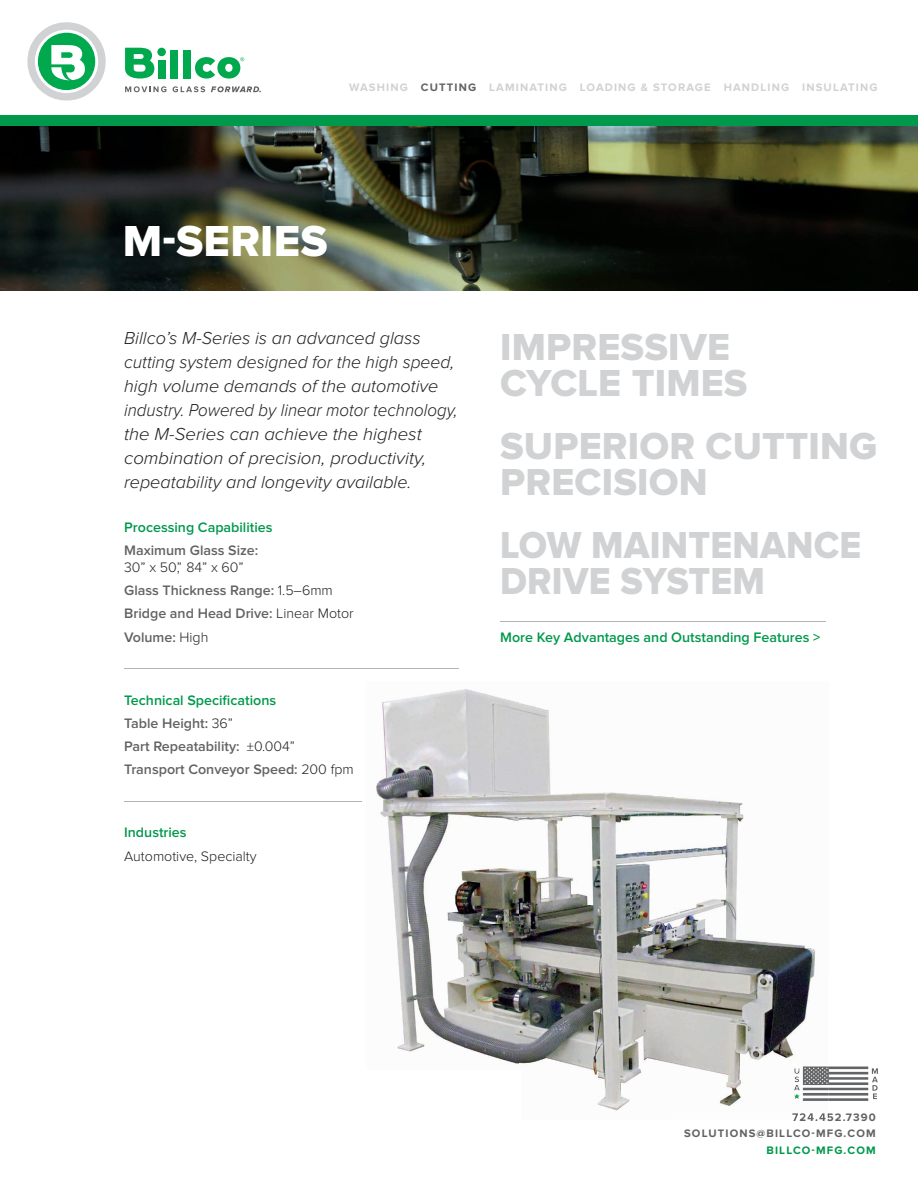
<style>
.page{position:relative;width:918px;height:1188px;background:#fff}
.page>*{position:absolute;margin:0;border:0;box-sizing:border-box;transform-origin:0 0}
.t1{font:45px "Proxima Nova Extrabld";letter-spacing:.005em;color:#fff}
.t2{font:39px/36px "Proxima Nova Extrabld";letter-spacing:.005em;color:#d1d2d4}
.t3{font:39px/36px "Proxima Nova Extrabld";letter-spacing:.005em;color:#d1d2d4;scale:.95 1}
.t4{font:italic 300 18px/24px "Proxima Nova";color:#231f20}
.t5{font:600 14.25px/23.2px "Proxima Nova";color:#636366}
.t6{font:600 14.25px "Proxima Nova";color:#00994c}
.t7{font:300 14.25px "Proxima Nova";color:#231f20}
.t8{font:700 11.25px "Proxima Nova";letter-spacing:.1em;color:#d1d2d4}
.t9{font:700 11.25px/16.5px "Proxima Nova";letter-spacing:.1em;color:#636366;text-align:right}
.t10{font:700 11.25px "Proxima Nova";letter-spacing:.1em;color:#00994c}
.s1{color:#636366}
.s2{font-weight:300;color:#231f20}
.s3{color:#00994c}
</style>
<div class="page">
<svg style="left:125px;top:48px;width:29px;height:31px"></svg>
<svg style="left:27px;top:22px;width:79px;height:79px"></svg>
<svg style="left:125px;top:86px;width:41px;height:6px"></svg>
<svg style="left:173px;top:86px;width:32px;height:6px"></svg>
<svg style="left:211px;top:86px;width:50px;height:6px"></svg>
<div style="left:183px;top:50px;width:8px;height:29px;background:#00a94d"></div>
<svg style="left:195px;top:57px;width:49px;height:22px"></svg>
<div style="left:171px;top:50px;width:7px;height:29px;background:#00a94d"></div>
<div style="left:157px;top:48px;width:9px;height:8px;background:#00a94d;border-radius:50%"></div>
<div style="left:158px;top:60px;width:7px;height:19px;background:#00a94d"></div>
<svg style="left:828px;top:1067px;width:50px;height:34px"></svg>
<img style="left:0;top:126px;width:918px;height:165px">
<hr style="left:124px;top:668px;width:335px;height:1px;background:#b2b3b7">
<hr style="left:124px;top:801px;width:335px;height:1px;background:#b2b3b7">
<hr style="left:500px;top:621px;width:326px;height:1px;background:#b2b3b7">
<div style="left:0;top:116px;width:918px;height:10px;background:#00994c"></div>
<div style="left:362px;top:675px;width:209px;height:149px;background:#fff"></div>
<img style="left:376px;top:689px;width:452px;height:422px">
<img style="left:803px;top:1067px;width:25px;height:18px">
<img style="left:792px;top:1113px;width:36px;height:6px">
<img style="left:520px;top:689px;width:51px;height:135px">
<img style="left:794px;top:1068px;width:6px;height:31px">
<p class="t8" style="left:349px;top:81px;width:530px">WASHING <span class="s1">CUTTING</span> LAMINATING LOADING &amp; STORAGE HANDLING INSULATING</p>
<h1 class="t1" style="left:123px;top:220px;width:206px">M-SERIES</h1>
<p class="t4" style="left:124px;top:326px;width:335px">Billco’s M-Series is an advanced glass cutting system designed for the high speed, high volume demands of the automotive industry. Powered by linear motor technology, the M-Series can achieve the highest combination of precision, productivity, repeatability and longevity available.</p>
<p class="t6" style="left:124px;top:521px;width:150px">Processing Capabilities</p>
<p class="t5" style="left:124px;top:539px;width:136px">Maximum Glass Size:</p>
<p class="t5" style="left:124px;top:556px;width:231px"><span class="s2">30” x 50”, 84” x 60”<br></span>Glass Thickness Range: <span class="s2">1.5–6mm<br></span>Bridge and Head Drive: <span class="s2">Linear Motor<br></span>Volume: <span class="s2">High</span></p>
<p class="t5" style="left:124px;top:689px;width:231px"><span class="s3">Technical Specifications<br></span>Table Height: <span class="s2">36”<br></span>Part Repeatability: <span class="s2">±0.004”<br></span>Transport Conveyor Speed: <span class="s2">200 fpm</span></p>
<p class="t6" style="left:124px;top:826px;width:64px">Industries</p>
<p class="t7" style="left:124px;top:848px;width:134px">Automotive, Specialty</p>
<h2 class="t2" style="left:500px;top:331px;width:249px">IMPRESSIVE<br>CYCLE TIMES</h2>
<h2 class="t2" style="left:500px;top:430px;width:379px">SUPERIOR CUTTING<br>PRECISION</h2>
<h2 class="t3" style="left:500px;top:529px;width:382px">LOW MAINTENANCE<br>DRIVE SYSTEM</h2>
<p class="t6" style="left:500px;top:631px;width:322px">More Key Advantages and Outstanding Features &gt;</p>
<p class="t9" style="left:684px;top:1109px;width:193px">724.452.7390<br>SOLUTIONS@BILLCO-MFG.COM</p>
<p class="t10" style="left:767px;top:1144px;width:111px">BILLCO-MFG.COM</p>
</div>
